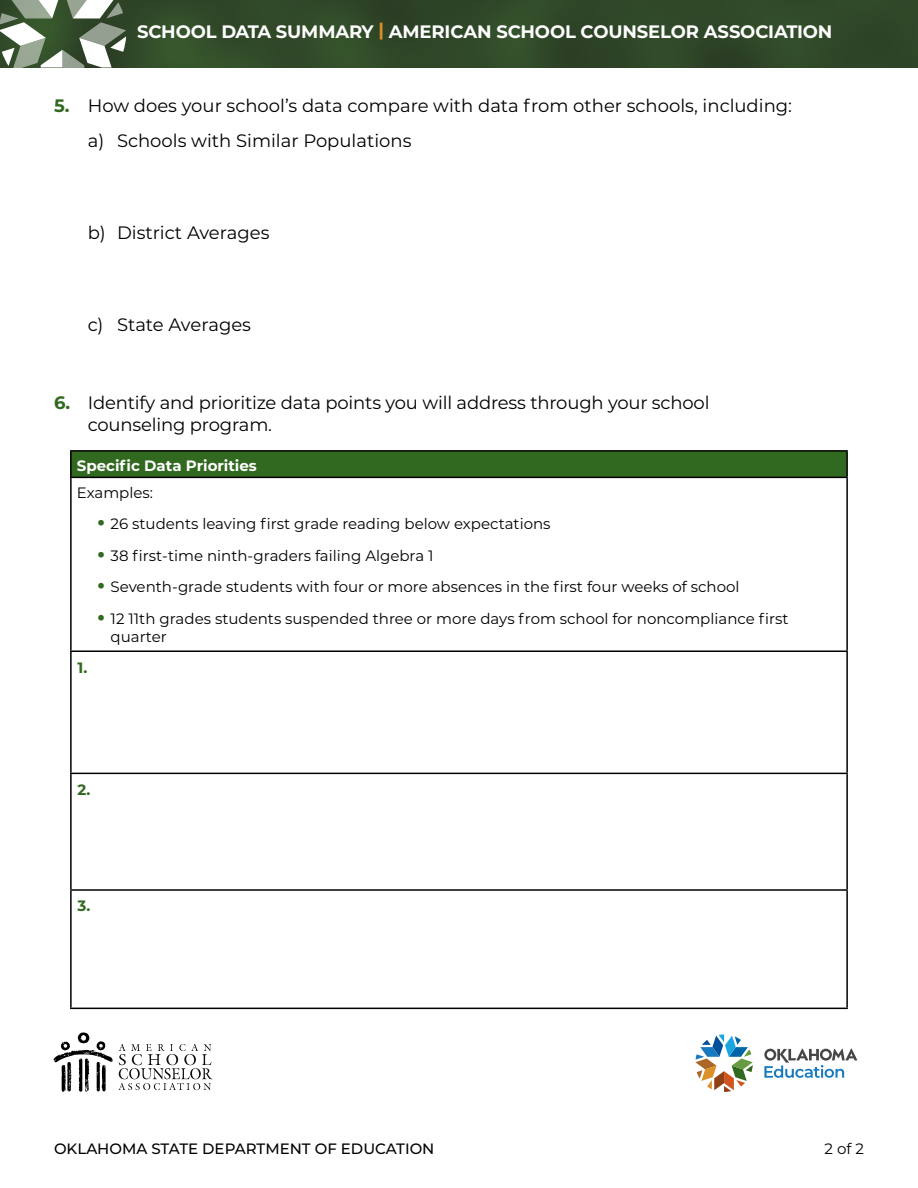
<style>
.page{position:relative;width:918px;height:1188px;background:#fff}
.page>*{position:absolute;margin:0;border:0;box-sizing:border-box;transform-origin:0 0}
.t1{font:18px/35.1px "Montserrat";letter-spacing:-.01em;color:#000}
.t2{font:700 18px "Montserrat";letter-spacing:-.01em;color:#fff}
.t3{font:15px/18px "Montserrat";color:#000}
.t4{font:500 15px "Montserrat";color:#000}
.t5{font:700 15px "Montserrat";color:#fff}
.t6{font:700 15px "Montserrat";color:#326920}
.s1{color:#de9028}
.s2{font-weight:700;color:#326920}
.s3{font-weight:700;font-size:22.5px;color:#326920}
</style>
<div class="page">
<img style="left:126px;top:0;width:792px;height:68px">
<svg style="left:0;top:0;width:126px;height:68px"></svg>
<div style="left:71px;top:451px;width:776px;height:26px;background:#326920"></div>
<hr style="left:70px;top:450px;width:778px;height:2px;background:#000">
<hr style="left:70px;top:452px;width:2px;height:25px;background:#000">
<hr style="left:846px;top:452px;width:2px;height:25px;background:#000">
<hr style="left:70px;top:477px;width:778px;height:1px;background:#000">
<hr style="left:70px;top:478px;width:2px;height:172px;background:#000">
<hr style="left:846px;top:478px;width:2px;height:172px;background:#000">
<hr style="left:70px;top:650px;width:778px;height:2px;background:#000">
<hr style="left:70px;top:652px;width:2px;height:121px;background:#000">
<hr style="left:846px;top:652px;width:2px;height:121px;background:#000">
<hr style="left:70px;top:773px;width:778px;height:1px;background:#000">
<hr style="left:70px;top:774px;width:2px;height:115px;background:#000">
<hr style="left:846px;top:774px;width:2px;height:115px;background:#000">
<hr style="left:70px;top:889px;width:778px;height:2px;background:#000">
<hr style="left:70px;top:891px;width:2px;height:117px;background:#000">
<hr style="left:846px;top:891px;width:2px;height:117px;background:#000">
<hr style="left:70px;top:1008px;width:778px;height:1px;background:#000">
<svg style="left:54px;top:1032px;width:158px;height:60px"></svg>
<svg style="left:695px;top:1034px;width:58px;height:58px"></svg>
<svg style="left:764px;top:1049px;width:93px;height:29px"></svg>
<p class="t2" style="left:137px;top:18px;width:697px">SCHOOL DATA SUMMARY <span class="s1">|</span> AMERICAN SCHOOL COUNSELOR ASSOCIATION</p>
<p class="t1" style="left:88px;top:87px;width:706px;text-indent:-34px"><span class="s2">5.</span> How does your school’s data compare with data from other schools, including: a) Schools with Similar Populations</p>
<p class="t1" style="left:88px;top:214px;width:183px">b) District Averages</p>
<p class="t1" style="left:88px;top:306px;width:165px">c) State Averages</p>
<p class="t1" style="left:88px;top:391px;width:623px;line-height:21.6px;text-indent:-34px"><span class="s2">6.</span> Identify and prioritize data points you will address through your school counseling program.</p>
<p class="t5" style="left:77px;top:455px;width:182px">Specific Data Priorities</p>
<p class="t3" style="left:77px;top:483px;width:78px">Examples:</p>
<p class="t3" style="left:97px;top:515px;width:455px"><span class="s3">•</span> 26 students leaving first grade reading below expectations</p>
<p class="t3" style="left:97px;top:546px;width:338px"><span class="s3">•</span> 38 first-time ninth-graders failing Algebra 1</p>
<p class="t3" style="left:97px;top:578px;width:644px"><span class="s3">•</span> Seventh-grade students with four or more absences in the first four weeks of school</p>
<p class="t3" style="left:111px;top:609px;width:679px;text-indent:-14px"><span class="s3">•</span> 12 11th grades students suspended three or more days from school for noncompliance first quarter</p>
<p class="t6" style="left:78px;top:656px;width:11px">1.</p>
<p class="t6" style="left:78px;top:778px;width:14px">2.</p>
<p class="t6" style="left:78px;top:895px;width:14px">3.</p>
<p class="t4" style="left:54px;top:1138px;width:382px">OKLAHOMA STATE DEPARTMENT OF EDUCATION</p>
<p class="t3" style="left:825px;top:1139px;width:41px">2 of 2</p>
</div>
